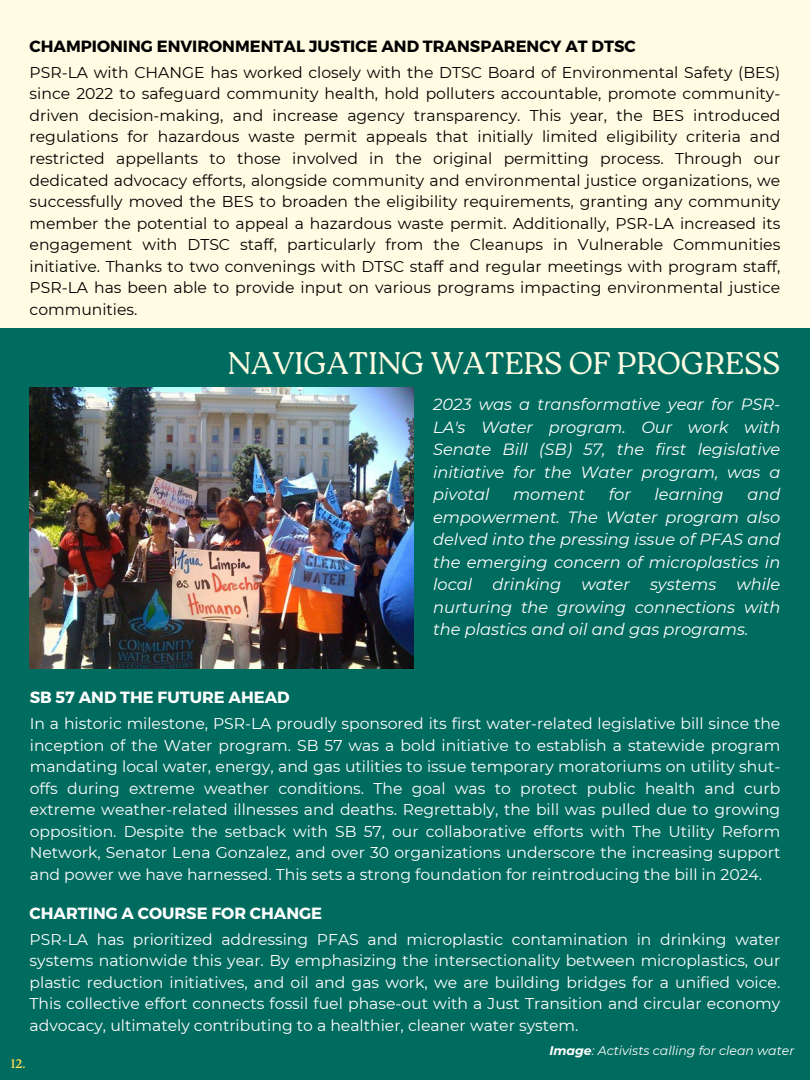
<style>
.page{position:relative;width:810px;height:1080px;background:#fffce3}
.page>*{position:absolute;margin:0;border:0;box-sizing:border-box;transform-origin:0 0}
.t1{font:300 31.25px "Roca Two";color:#fffce3}
.t2{font:italic 16.25px/22.5px "Montserrat";color:#fff;text-align:justify}
.t3{font:700 16.25px "Montserrat";color:#000}
.t4{font:700 16.25px "Montserrat";color:#fff}
.t5{font:15.62px/21.5px "Montserrat";color:#fff;text-align:justify}
.t6{font:15.62px/21.5px "Montserrat";color:#000;text-align:justify}
.t7{font:italic 12.5px "Montserrat";color:#fff}
.t8{font:12.5px "Roca Two";color:#ffdb51}
.s1{font-weight:700}
</style>
<div class="page">
<div style="left:0;top:328px;width:810px;height:752px;background:#006b5f"></div>
<img style="left:30px;top:388px;width:383px;height:281px">
<p class="t3" style="left:30px;top:36px;width:608px">CHAMPIONING ENVIRONMENTAL JUSTICE AND TRANSPARENCY AT DTSC</p>
<p class="t6" style="left:30px;top:61px;width:752px">PSR-LA with CHANGE has worked closely with the DTSC Board of Environmental Safety (BES) since 2022 to safeguard community health, hold polluters accountable, promote community&shy;driven decision-making, and increase agency transparency. This year, the BES introduced regulations for hazardous waste permit appeals that initially limited eligibility criteria and restricted appellants to those involved in the original permitting process. Through our dedicated advocacy efforts, alongside community and environmental justice organizations, we successfully moved the BES to broaden the eligibility requirements, granting any community member the potential to appeal a hazardous waste permit. Additionally, PSR-LA increased its engagement with DTSC staff, particularly from the Cleanups in Vulnerable Communities initiative. Thanks to two convenings with DTSC staff and regular meetings with program staff, PSR-LA has been able to provide input on various programs impacting environmental justice communities.</p>
<p class="t1" style="left:228px;top:345px;width:554px">NAVIGATING WATERS OF PROGRESS</p>
<p class="t4" style="left:30px;top:687px;width:261px">SB 57 AND THE FUTURE AHEAD</p>
<p class="t2" style="left:433px;top:393px;width:349px">2023 was a transformative year for PSR-LA's Water program. Our work with Senate Bill (SB) 57, the first legislative initiative for the Water program, was a pivotal</p>
<p class="t2" style="left:513px;top:483px;width:74px">moment</p>
<p class="t2" style="left:609px;top:483px;width:24px">for</p>
<p class="t2" style="left:655px;top:483px;width:71px">learning</p>
<p class="t2" style="left:433px;top:483px;width:349px;text-indent:314px">and empowerment. The Water program also delved into the pressing issue of PFAS and the emerging concern of microplastics in local drinking water systems while nurturing the growing connections with the plastics and oil and gas programs.</p>
<p class="t5" style="left:30px;top:713px;width:752px">In a historic milestone, PSR-LA proudly sponsored its first water-related legislative bill since the inception of the Water program. SB 57 was a bold initiative to establish a statewide program mandating local water, energy, and gas utilities to issue temporary moratoriums on utility shut&shy;offs during extreme weather conditions. The goal was to protect public health and curb extreme weather-related illnesses and deaths. Regrettably, the bill was pulled due to growing opposition. Despite the setback with SB 57, our collaborative efforts with The Utility Reform Network, Senator Lena Gonzalez, and over 30 organizations underscore the increasing support and power we have harnessed. This sets a strong foundation for reintroducing the bill in 2024.</p>
<p class="t4" style="left:30px;top:902px;width:294px">CHARTING A COURSE FOR CHANGE</p>
<p class="t5" style="left:30px;top:928px;width:752px">PSR-LA has prioritized addressing PFAS and microplastic contamination in drinking water systems nationwide this year. By emphasizing the intersectionality between microplastics, our plastic reduction initiatives, and oil and gas work, we are building bridges for a unified voice.<br>This collective effort connects fossil fuel phase-out with a Just Transition and circular economy advocacy, ultimately contributing to a healthier, cleaner water system.</p>
<p class="t8" style="left:11px;top:1057px;width:16px">12.</p>
<p class="t7" style="left:549px;top:1043px;width:246px"><span class="s1">Image</span>: Activists calling for clean water</p>
</div>
